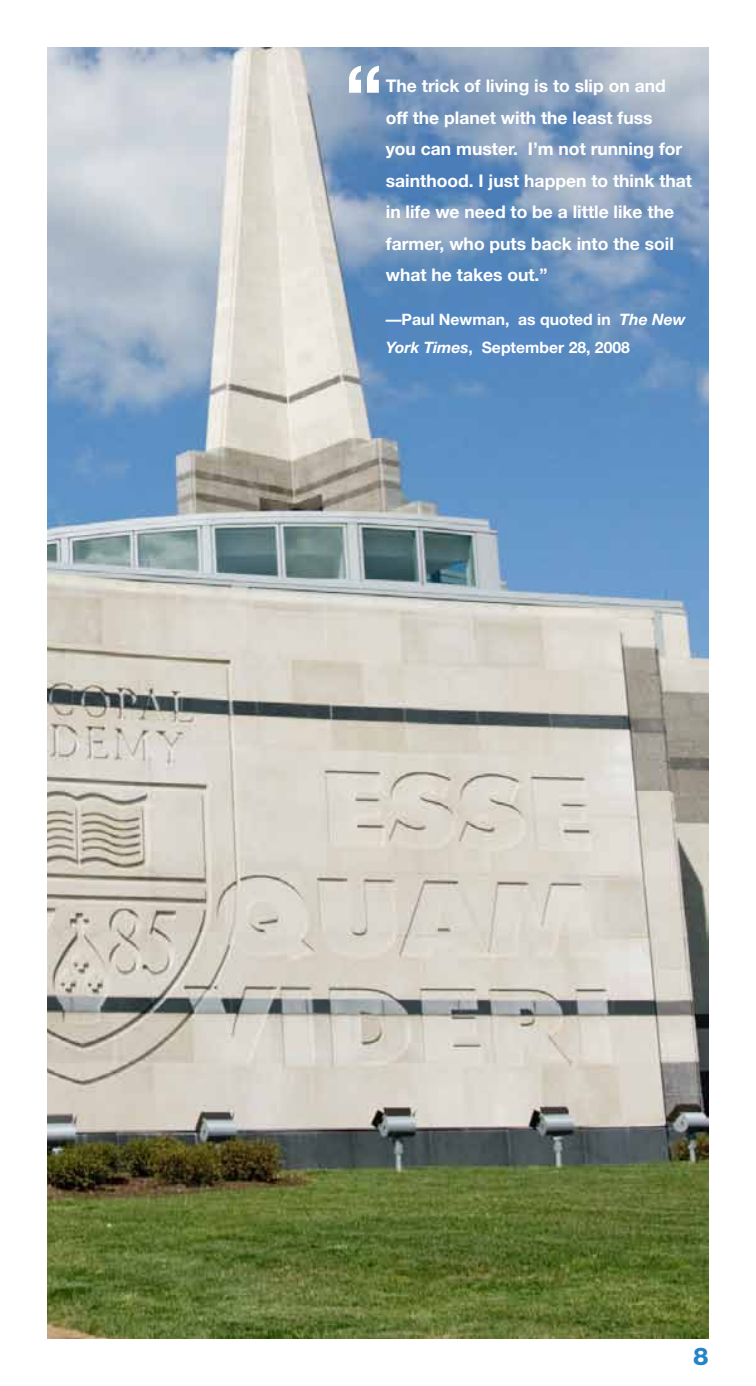
<style>
.page{position:relative;width:756px;height:1386px;background:#fff}
.page>*{position:absolute;margin:0;border:0;box-sizing:border-box;transform-origin:0 0}
.t1{font:800 24.5px "Helvetica Neue";color:#2484c6}
.t2{font:700 17.5px/31.5px "Helvetica Neue";color:#fff}
.t3{font:700 15.75px/28px "Helvetica Neue";color:#fff}
.s1{font-style:italic}
</style>
<div class="page">
<img style="left:47px;top:47px;width:662px;height:1292px">
<svg style="left:349px;top:66px;width:30px;height:27px"></svg>
<p class="t2" style="left:386px;top:70px;width:308px">The trick of living is to slip on and off the planet with the least fuss<br>you can muster. I’m not running for sainthood. I just happen to think that in life we need to be a little like the farmer, who puts back into the soil what he takes out.”</p>
<p class="t3" style="left:386px;top:305px;width:301px">—Paul Newman, as quoted in <span class="s1">The New<br>York Times</span>, September 28, 2008</p>
<h1 class="t1" style="left:693px;top:1341px;width:17px">8</h1>
</div>
